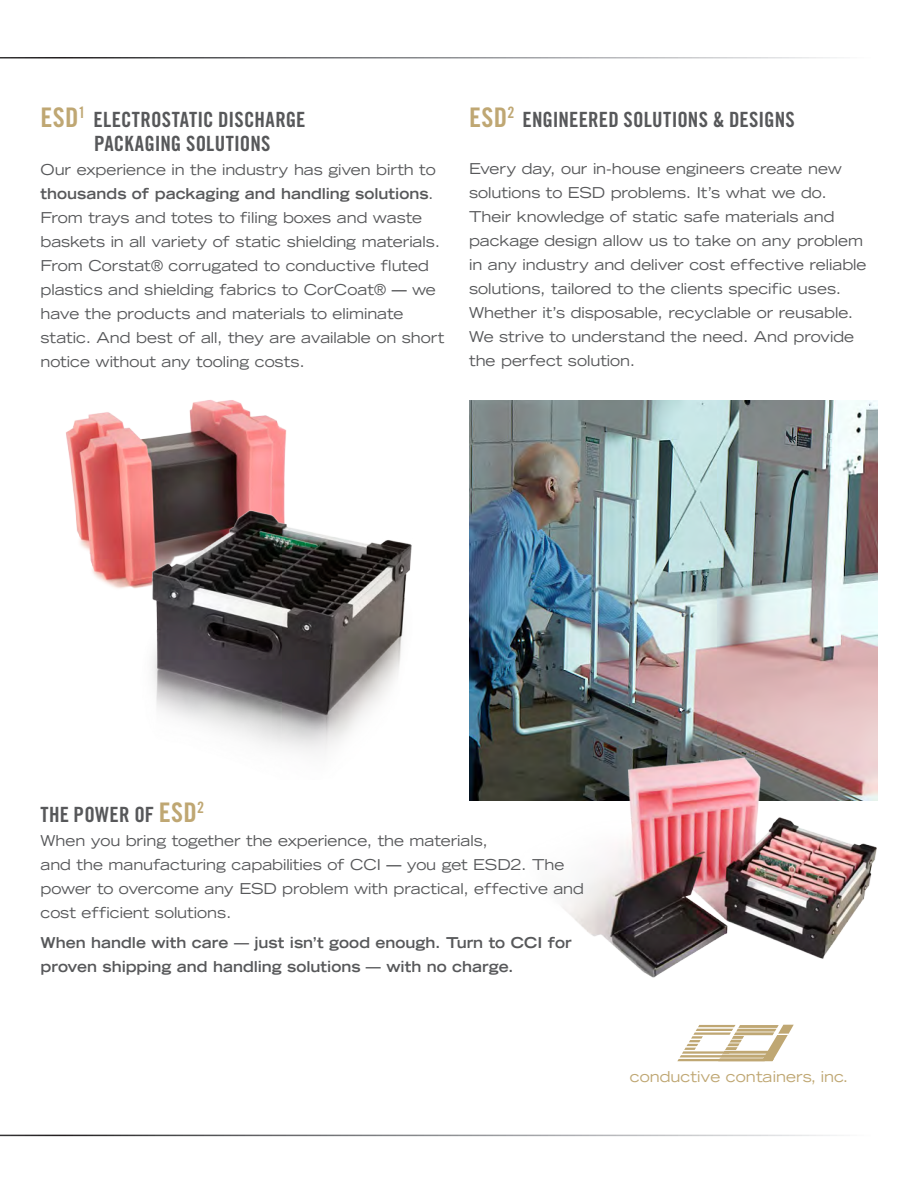
<style>
.page{position:relative;width:918px;height:1188px;background:#fff}
.page>*{position:absolute;margin:0;border:0;box-sizing:border-box;transform-origin:0 0}
.t1{font:21px/24px "Trade Gothic Bold Twenty Cond";letter-spacing:.01em;color:#57585a}
.t2{font:expanded 15px/24px "Trade Gothic LH";letter-spacing:-.005em;color:#57585a}
.t3{font:700 expanded 15px/24px "Trade Gothic LH";color:#57585a}
.t4{font:expanded 15px "Trade Gothic LH";color:#bfa773}
.s1{font-size:27px;color:#bfa773}
.s2{font-weight:700}
</style>
<div class="page">
<img style="left:469px;top:400px;width:409px;height:401px">
<img style="left:514px;top:752px;width:364px;height:226px">
<img style="left:66px;top:400px;width:221px;height:179px">
<svg style="left:677px;top:1025px;width:117px;height:36px"></svg>
<img style="left:98px;top:475px;width:314px;height:277px">
<p class="t1" style="left:94px;top:107px;width:213px;text-indent:-54px"><span class="s1">ESD</span><sup>1</sup> ELECTROSTATIC DISCHARGE<br>PACKAGING SOLUTIONS</p>
<p class="t2" style="left:40px;top:157px;width:406px">Our experience in the industry has given birth to <span class="s2">thousands of packaging and handling solutions</span>.<br>From trays and totes to filing boxes and waste baskets in all variety of static shielding materials.<br>From Corstat® corrugated to conductive fluted plastics and shielding fabrics to CorCoat® <span class="s2">—</span> we have the products and materials to eliminate static. And best of all, they are available on short notice without any tooling costs.</p>
<p class="t1" style="left:469px;top:107px;width:327px"><span class="s1">ESD</span><sup>2</sup> ENGINEERED SOLUTIONS &amp; DESIGNS</p>
<p class="t2" style="left:469px;top:156px;width:399px">Every day, our in-house engineers create new solutions to ESD problems. It’s what we do.<br>Their knowledge of static safe materials and package design allow us to take on any problem in any industry and deliver cost effective reliable solutions, tailored to the clients specific uses.<br>Whether it’s disposable, recyclable or reusable.<br>We strive to understand the need. And provide the perfect solution.</p>
<p class="t1" style="left:40px;top:802px;width:165px">THE POWER OF <span class="s1">ESD</span><sup>2</sup></p>
<p class="t2" style="left:40px;top:828px;width:545px">When you bring together the experience, the materials,<br>and the manufacturing capabilities of CCI <span class="s2">—</span> you get ESD2. The power to overcome any ESD problem with practical, effective and cost efficient solutions.</p>
<p class="t3" style="left:40px;top:931px;width:533px">When handle with care — just isn’t good enough. Turn to CCI for proven shipping and handling solutions — with no charge.</p>
<p class="t4" style="left:630px;top:1067px;width:220px">conductive containers, inc.</p>
</div>
